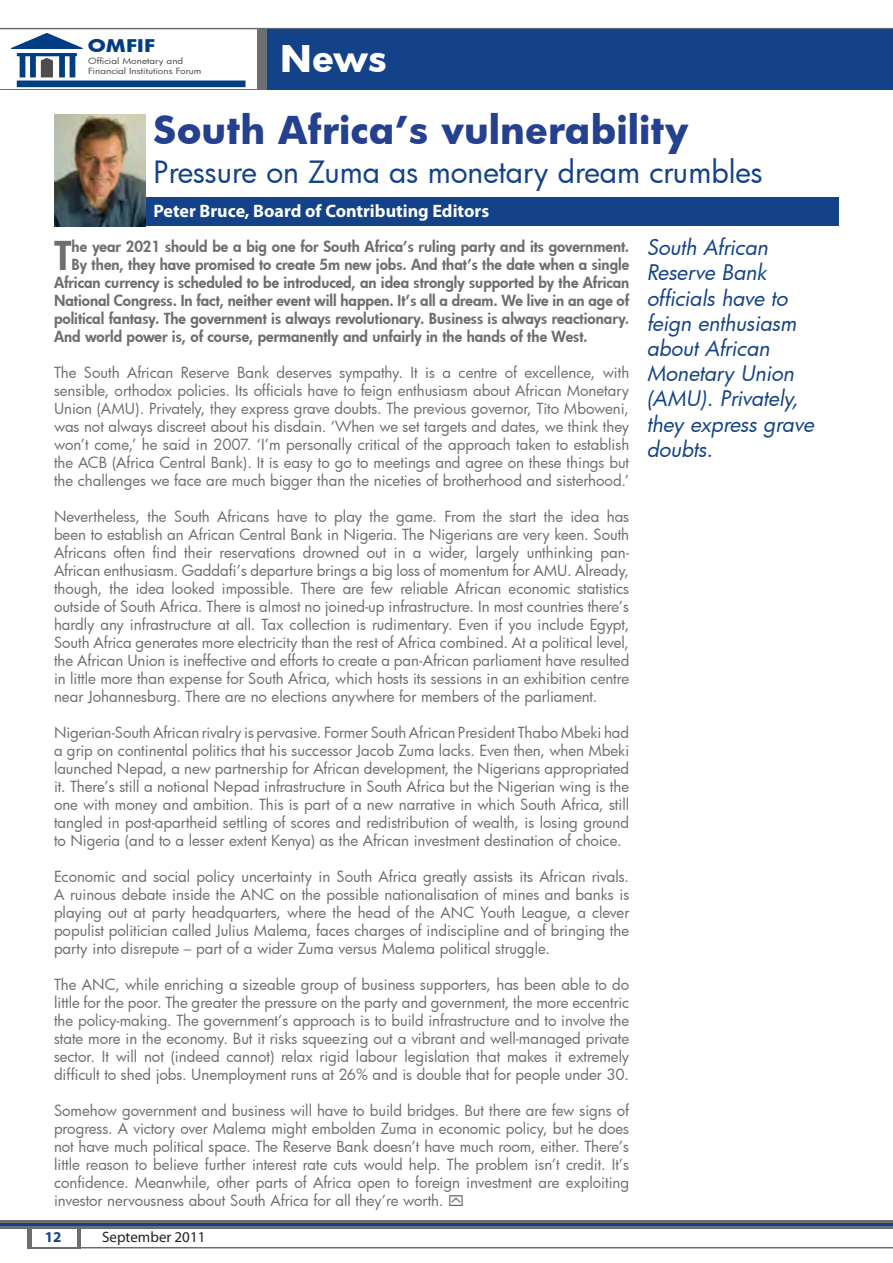
<style>
.page{position:relative;width:893px;height:1263px;background:#fff}
.page>*{position:absolute;margin:0;border:0;box-sizing:border-box;transform-origin:0 0}
.t1{font:800 38.85px "Futura";color:#6d6e71}
.t2{font:700 37.5px "Futura";color:#24408f}
.t3{font:700 36px "Futura";color:#fff}
.t4{font:30px "Futura";color:#144288}
.t5{font:italic 21px/25.2px "Futura";letter-spacing:-.005em;color:#144288}
.t6{font:700 18px "Myriad Pro";color:#fff}
.t7{font:700 17.1px "Futura";color:#003d82;scale:1.19 1}
.t8{font:15px/18px "Futura";letter-spacing:-.005em;color:#6d6e71;text-align:justify}
.t9{font:800 15px "Futura";color:#6d6e71}
.t10{font:15px "Myriad Pro";color:#27201e}
.t11{font:700 15px "Myriad Pro";color:#144288}
.t12{font:8.25px/9.9px "Futura";color:#4d4d4d;scale:1.19 1}
</style>
<div class="page">
<div style="left:27px;top:1222px;width:54px;height:26px;background:#6d6e71"></div>
<div style="left:32px;top:1222px;width:44px;height:25px;background:#fff"></div>
<svg style="left:0;top:29px;width:268px;height:61px"></svg>
<div style="left:0;top:28px;width:257px;height:60px;background:#fff"></div>
<svg style="left:11px;top:33px;width:235px;height:54px"></svg>
<hr style="left:0;top:28px;width:893px;height:1px;background:#6d6e71">
<hr style="left:27px;top:1247px;width:866px;height:1px;background:#6d6e71">
<div style="left:268px;top:29px;width:625px;height:61px;background:#144288"></div>
<svg style="left:0;top:1220px;width:893px;height:8px;background:#5e6674"></svg>
<hr style="left:0;top:1223px;width:893px;height:2px;background:#144288">
<div style="left:139px;top:197px;width:700px;height:29px;background:#144288"></div>
<img style="left:54px;top:115px;width:91px;height:111px">
<p class="t7" style="left:88px;top:33px;width:58px">OMFIF</p>
<p class="t12" style="left:88px;top:56px;width:97px">Official Monetary and<br>Financial Institutions Forum</p>
<h3 class="t3" style="left:280px;top:33px;width:108px">N ews</h3>
<h2 class="t2" style="left:154px;top:104px;width:537px">South Africa’s vulnerability</h2>
<h3 class="t4" style="left:154px;top:151px;width:611px">Pressure on Zuma as monetary dream crumbles</h3>
<p class="t6" style="left:154px;top:199px;width:337px">Peter Bruce, Board of Contributing Editors</p>
<h1 class="t1" style="left:54px;top:229px;width:19px">T</h1>
<p class="t9" style="left:72px;top:236px;width:559px">he year 2021 should be a big one for South Africa’s ruling party and its government.</p>
<p class="t9" style="left:72px;top:254px;width:559px">By then, they have promised to create 5m new jobs. And that’s the date when a single</p>
<p class="t9" style="left:54px;top:272px;width:577px">African currency is scheduled to be introduced, an idea strongly supported by the African</p>
<p class="t9" style="left:54px;top:290px;width:577px">National Congress. In fact, neither event will happen. It’s all a dream. We live in an age of</p>
<p class="t9" style="left:54px;top:308px;width:577px">political fantasy. The government is always revolutionary. Business is always reactionary.</p>
<p class="t9" style="left:54px;top:326px;width:535px">And world power is, of course, permanently and unfairly in the hands of the West.</p>
<p class="t8" style="left:54px;top:363px;width:577px">The South African Reserve Bank deserves sympathy. It is a centre of excellence, with sensible, orthodox policies. Its officials have to feign enthusiasm about African Monetary Union (AMU). Privately, they express grave doubts. The previous governor, Tito Mboweni, was not always discreet about his disdain. ‘When we set targets and dates, we think they won’t come,’ he said in 2007. ‘I’m personally critical of the approach taken to establish the ACB (Africa Central Bank). It is easy to go to meetings and agree on these things but the challenges we face are much bigger than the niceties of brotherhood and sisterhood.’</p>
<p class="t8" style="left:54px;top:507px;width:577px">Nevertheless, the South Africans have to play the game. From the start the idea has been to establish an African Central Bank in Nigeria. The Nigerians are very keen. South Africans often find their reservations drowned out in a wider, largely unthinking pan-African enthusiasm. Gaddafi’s departure brings a big loss of momentum for AMU. Already, though, the idea looked impossible. There are few reliable African economic statistics outside of South Africa. There is almost no joined-up infrastructure. In most countries there’s hardly any infrastructure at all. Tax collection is rudimentary. Even if you include Egypt, South Africa generates more electricity than the rest of Africa combined. At a political level, the African Union is ineffective and efforts to create a pan-African parliament have resulted in little more than expense for South Africa, which hosts its sessions in an exhibition centre near Johannesburg. There are no elections anywhere for members of the parliament.</p>
<p class="t8" style="left:54px;top:723px;width:577px">Nigerian-South African rivalry is pervasive. Former South African President Thabo Mbeki had a grip on continental politics that his successor Jacob Zuma lacks. Even then, when Mbeki launched Nepad, a new partnership for African development, the Nigerians appropriated it. There’s still a notional Nepad infrastructure in South Africa but the Nigerian wing is the one with money and ambition. This is part of a new narrative in which South Africa, still tangled in post-apartheid settling of scores and redistribution of wealth, is losing ground to Nigeria (and to a lesser extent Kenya) as the African investment destination of choice.</p>
<p class="t8" style="left:54px;top:867px;width:577px">Economic and social policy uncertainty in South Africa greatly assists its African rivals.<br>A ruinous debate inside the ANC on the possible nationalisation of mines and banks is playing out at party headquarters, where the head of the ANC Youth League, a clever populist politician called Julius Malema, faces charges of indiscipline and of bringing the party into disrepute – part of a wider Zuma versus Malema political struggle.</p>
<p class="t8" style="left:54px;top:975px;width:577px">The ANC, while enriching a sizeable group of business supporters, has been able to do little for the poor. The greater the pressure on the party and government, the more eccentric the policy-making. The government’s approach is to build infrastructure and to involve the state more in the economy. But it risks squeezing out a vibrant and well-managed private sector. It will not (indeed cannot) relax rigid labour legislation that makes it extremely difficult to shed jobs. Unemployment runs at 26% and is double that for people under 30.</p>
<p class="t8" style="left:54px;top:1101px;width:577px">Somehow government and business will have to build bridges. But there are few signs of progress. A victory over Malema might embolden Zuma in economic policy, but he does not have much political space. The Reserve Bank doesn’t have much room, either. There’s little reason to believe further interest rate cuts would help. The problem isn’t credit. It’s confidence. Meanwhile, other parts of Africa open to foreign investment are exploiting investor nervousness about South Africa for all they’re worth.</p>
<p class="t11" style="left:45px;top:1227px;width:18px">12</p>
<p class="t10" style="left:102px;top:1228px;width:105px">September 2011</p>
<h3 class="t5" style="left:647px;top:234px;width:169px">South African<br>Reserve Bank officials have to feign enthusiasm about African<br>Monetary Union (AMU). Privately, they express grave doubts.</h3>
</div>
